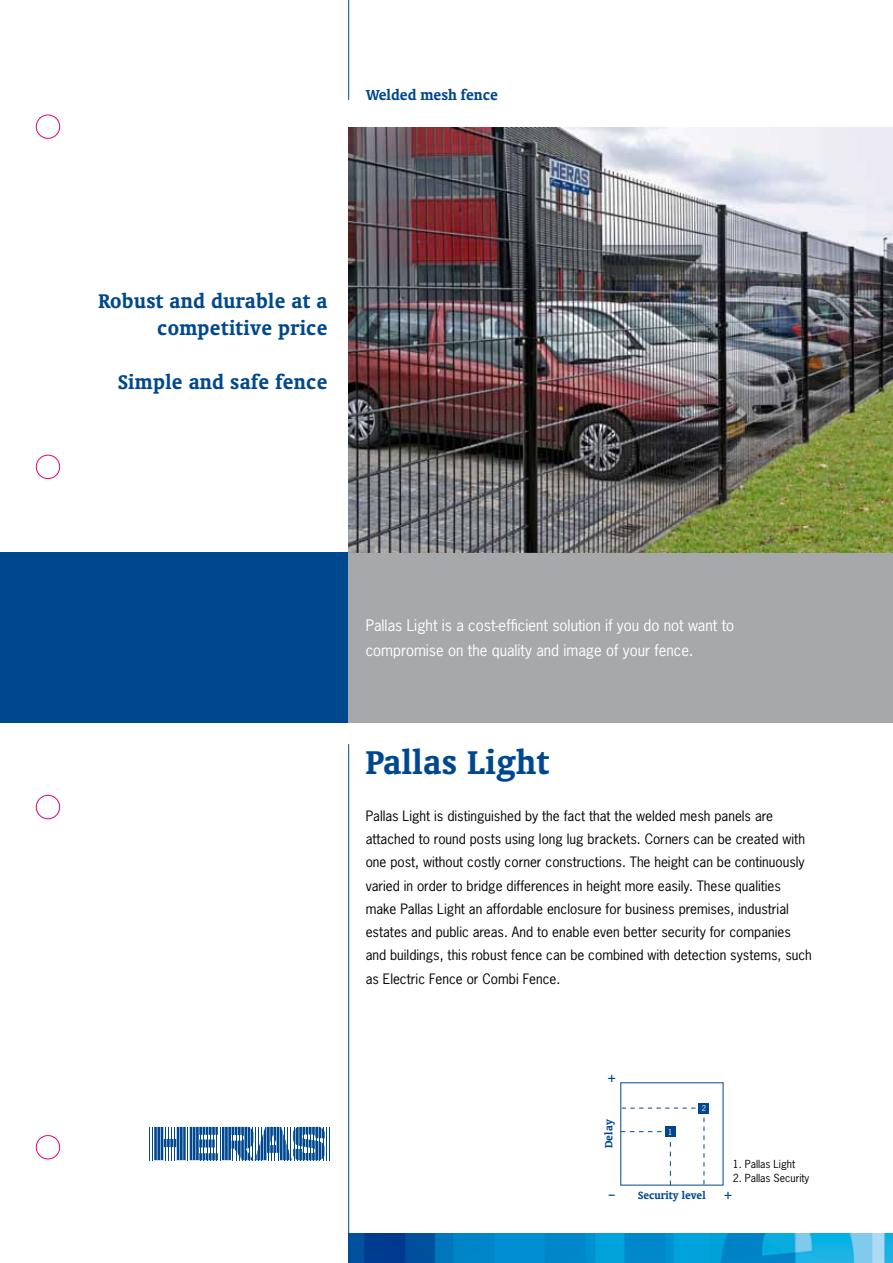
<style>
.page{position:relative;width:893px;height:1263px;background:#fff}
.page>*{position:absolute;margin:0;border:0;box-sizing:border-box;transform-origin:0 0}
.t1{font:700 37.5px "Oranda BT";letter-spacing:.015em;color:#00488e}
.t2{font:700 22.5px/27px "Oranda BT";letter-spacing:.015em;color:#00488e;text-align:right}
.t3{font:700 16.5px "Oranda BT";color:#00488e}
.t4{font:15px/25.5px "News Gothic Std";color:#fff}
.t5{font:13.5px/23.2px "News Gothic Std";color:#000}
.t6{font:700 12px "Oranda BT";color:#00488e}
.t7{font:10.5px "News Gothic Std";color:#000}
.t8{font:7.5px "News Gothic Std";color:#fff}
</style>
<div class="page">
<hr style="left:348px;top:0;width:1px;height:100px;background:#00488e">
<div style="left:0;top:553px;width:349px;height:170px;background:#00488e"></div>
<div style="left:349px;top:553px;width:544px;height:170px;background:#a7a8aa"></div>
<img style="left:349px;top:1233px;width:544px;height:30px">
<hr style="left:348px;top:744px;width:1px;height:519px;background:#00488e">
<hr style="left:149px;top:1127px;width:1px;height:33px;background:#00488e">
<hr style="left:152px;top:1127px;width:1px;height:33px;background:#00488e">
<hr style="left:187px;top:1127px;width:1px;height:33px;background:#00488e">
<hr style="left:326px;top:1127px;width:1px;height:33px;background:#00488e">
<hr style="left:329px;top:1127px;width:1px;height:33px;background:#00488e">
<svg style="left:154px;top:1127px;width:32px;height:33px"></svg>
<hr style="left:190px;top:1127px;width:2px;height:33px;background:#00488e">
<hr style="left:193px;top:1127px;width:2px;height:33px;background:#00488e">
<hr style="left:196px;top:1127px;width:3px;height:33px;background:#00488e">
<svg style="left:199px;top:1127px;width:126px;height:33px"></svg>
<svg style="left:621px;top:1108px;width:84px;height:77px"></svg>
<div style="left:699px;top:1103px;width:10px;height:10px;background:#00488e"></div>
<div style="left:665px;top:1126px;width:10px;height:11px;background:#00488e"></div>
<img style="left:349px;top:128px;width:544px;height:425px">
<div style="left:36px;top:115px;width:24px;height:23px;border:1px solid #e2007a;border-radius:50%"></div>
<div style="left:36px;top:455px;width:24px;height:24px;border:1px solid #e2007a;border-radius:50%"></div>
<div style="left:36px;top:795px;width:24px;height:24px;border:1px solid #e2007a;border-radius:50%"></div>
<div style="left:36px;top:1135px;width:24px;height:24px;border:1px solid #e2007a;border-radius:50%"></div>
<p class="t3" style="left:366px;top:85px;width:134px">Welded mesh fence</p>
<h2 class="t2" style="left:98px;top:287px;width:231px">Robust and durable at a competitive price</h2>
<h2 class="t2" style="left:118px;top:368px;width:211px">Simple and safe fence</h2>
<p class="t4" style="left:366px;top:612px;width:370px">Pallas Light is a cost-efficient solution if you do not want to compromise on the quality and image of your fence.</p>
<h1 class="t1" style="left:366px;top:740px;width:185px">Pallas Light</h1>
<p class="t5" style="left:366px;top:804px;width:448px">Pallas Light is distinguished by the fact that the welded mesh panels are attached to round posts using long lug brackets. Corners can be created with one post, without costly corner constructions. The height can be continuously varied in order to bridge differences in height more easily. These qualities make Pallas Light an affordable enclosure for business premises, industrial estates and public areas. And to enable even better security for companies and buildings, this robust fence can be combined with detection systems, such as Electric Fence or Combi Fence.</p>
<p class="t6" style="left:607px;top:1071px;width:11px">+</p>
<p class="t6" style="left:602px;top:1148px;width:30px;rotate:-90deg">Delay</p>
<p class="t8" style="left:668px;top:1127px;width:6px">1</p>
<p class="t8" style="left:702px;top:1103px;width:6px">2</p>
<p class="t7" style="left:733px;top:1157px;width:64px">1. Pallas Light</p>
<p class="t7" style="left:733px;top:1171px;width:78px">2. Pallas Security</p>
<p class="t6" style="left:638px;top:1188px;width:69px">Security level</p>
<p class="t6" style="left:609px;top:1182px;width:7px">_</p>
<p class="t6" style="left:723px;top:1188px;width:11px">+</p>
</div>
